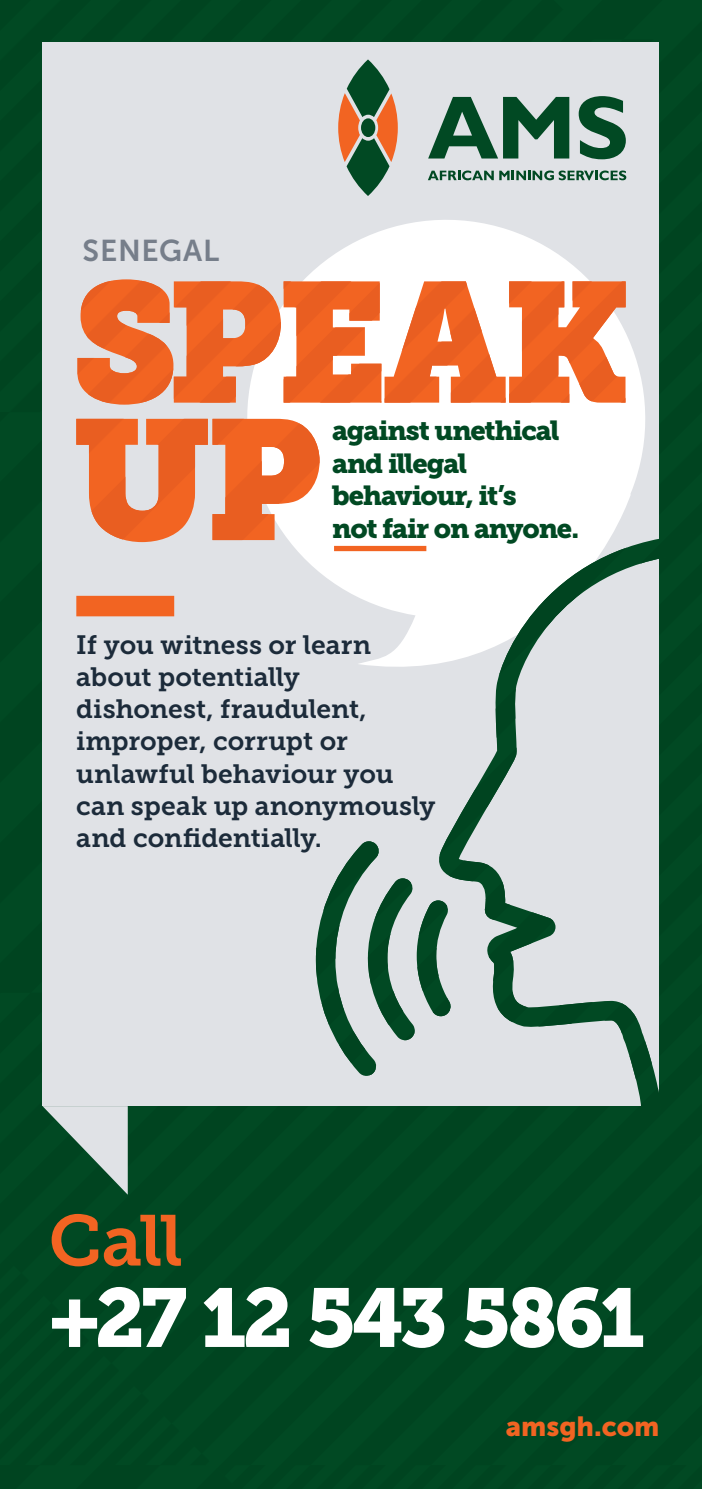
<style>
.page{position:relative;width:702px;height:1489px;background:#fff}
.page>*{position:absolute;margin:0;border:0;box-sizing:border-box;transform-origin:0 0}
.t1{font:82.5px "Museo Slab 900";letter-spacing:-.05em;color:#fff}
.t2{font:71.5px "Museo Slab 700";color:#f26422}
.t3{font:30px "Museo Sans 700";letter-spacing:.025em;color:#767e8a}
.t4{font:27.5px "Museo Sans 900";color:#f26422}
.t5{font:27.25px/32.8px "Museo Slab 900";letter-spacing:-.045em;color:#014923}
.t6{font:26.5px/32.2px "Museo Slab 700";letter-spacing:-.005em;color:#1c2b3a}
</style>
<div class="page">
<div style="left:0;top:0;width:702px;height:412px;background:#004722"></div>
<div style="left:0;top:412px;width:702px;height:1052px;background:#004621"></div>
<div style="left:0;top:1230px;width:213px;height:234px;background:#004621"></div>
<div style="left:43px;top:43px;width:616px;height:1063px;background:#e0e2e6"></div>
<svg style="left:290px;top:195px;width:379px;height:374px"></svg>
<svg style="left:115px;top:404px;width:510px;height:8px;fill:#fff"></svg>
<svg style="left:77px;top:279px;width:548px;height:125px;background:#f08f63"></svg>
<svg style="left:76px;top:412px;width:549px;height:130px;background:#f5cdbc"></svg>
<div style="left:76px;top:595px;width:98px;height:21px;background:#f26422"></div>
<svg style="left:43px;top:1106px;width:85px;height:88px;background:#719484"></svg>
<svg style="left:316px;top:533px;width:386px;height:415px"></svg>
<svg style="left:316px;top:948px;width:386px;height:196px"></svg>
<svg style="left:338px;top:59px;width:60px;height:137px"></svg>
<div style="left:361px;top:118px;width:14px;height:19px;background:#014923;border-radius:50%"></div>
<svg style="left:428px;top:170px;width:198px;height:10px"></svg>
<svg style="left:428px;top:97px;width:141px;height:61px"></svg>
<svg style="left:578px;top:96px;width:47px;height:63px"></svg>
<div style="left:532px;top:0;width:170px;height:39px;background:#004822"></div>
<div style="left:0;top:1464px;width:702px;height:25px;background:#004722"></div>
<p class="t3" style="left:83px;top:234px;width:138px">SENEGAL</p>
<p class="t5" style="left:332px;top:414px;width:248px">against unethical and illegal behaviour, it’s<br>not fair on anyone.</p>
<p class="t6" style="left:76px;top:628px;width:361px">If you witness or learn about potentially dishonest, fraudulent, improper, corrupt or unlawful behaviour you can speak up anonymously and confidentially.</p>
<p class="t2" style="left:49px;top:1200px;width:136px">Call</p>
<p class="t1" style="left:49px;top:1269px;width:597px">+27 12 543 5861</p>
<p class="t4" style="left:505px;top:1410px;width:155px">amsgh.com</p>
</div>
